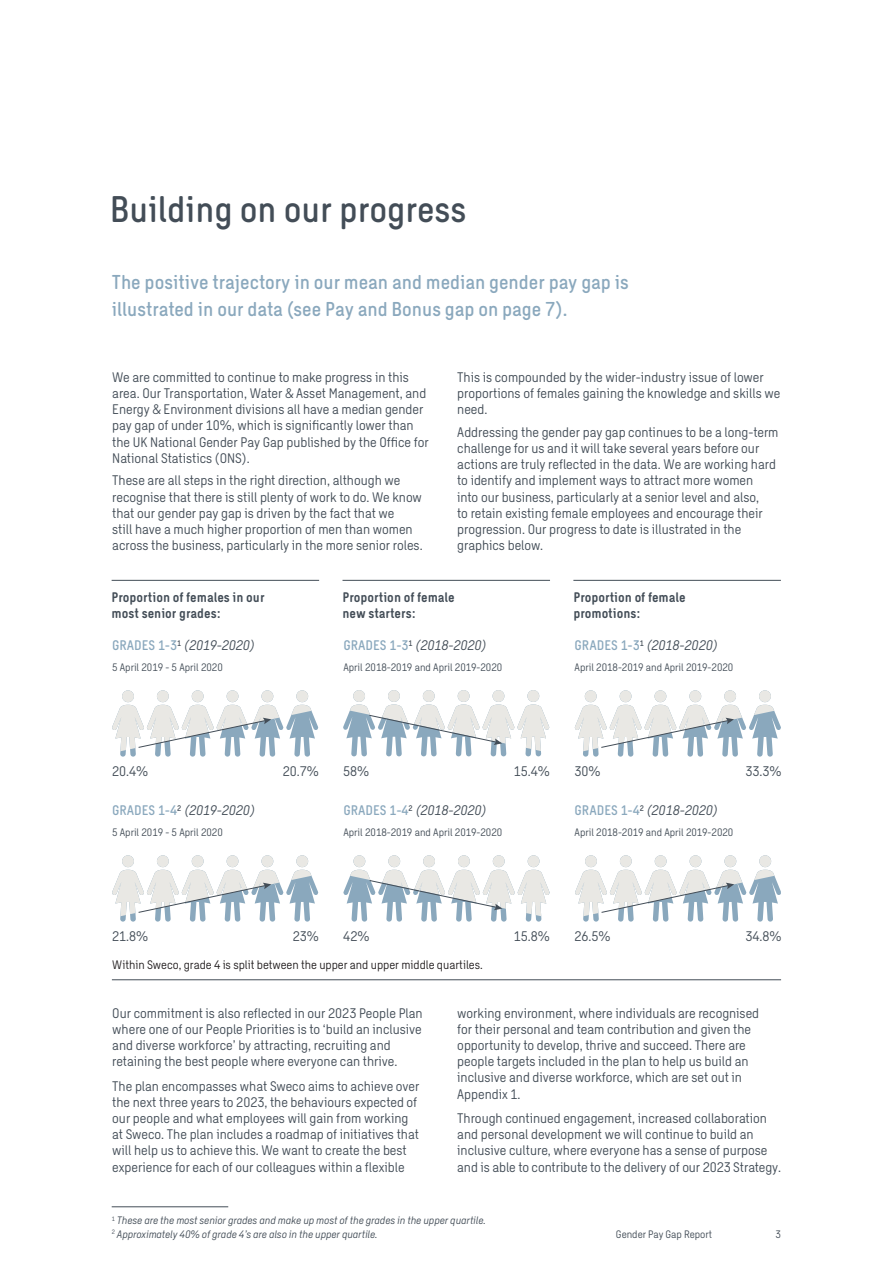
<style>
.page{position:relative;width:893px;height:1263px;background:#fff}
.page>*{position:absolute;margin:0;border:0;box-sizing:border-box;transform-origin:0 0}
.Heading_Intro_24_28{font:500 36px "Sweco Sans";color:#434d57}
.Intro_Quote_13_18{font:500 19.5px/27px "Sweco Sans";color:#8aa8bd}
.Body_text_9_10_8{font:13.5px/16.2px "Sweco Sans";color:#434d57}
.t1{font:italic 13.5px "Sweco Sans";color:#434d57}
.Sweco_graph_heading{font:700 13.5px/16.2px "Sweco Sans";color:#434d57}
.Body_text_9_10_8-2{font:12px "Sweco Sans";color:#231f20}
.Pagina_text_7_9{font:10.5px "Sweco Sans";color:#434d57}
.Body_text_9_10_8-3{font:italic 10.5px "Sweco Sans";color:#434d57}
.Pagina_7_9{font:10.5px "Sweco Sans";color:#434d57}
.s1{font-weight:500;font-style:normal;color:#8aa8bd}
</style>
<div class="page">
<hr style="left:112px;top:1206px;width:116px;height:1px;background:#434d57">
<svg style="left:122px;top:690px;width:196px;height:67px"></svg>
<svg style="left:585px;top:690px;width:196px;height:67px"></svg>
<svg style="left:122px;top:855px;width:196px;height:66px"></svg>
<svg style="left:585px;top:855px;width:196px;height:66px"></svg>
<svg style="left:353px;top:855px;width:197px;height:66px"></svg>
<svg style="left:353px;top:690px;width:196px;height:66px"></svg>
<hr style="left:112px;top:580px;width:207px;height:1px;background:#434d57">
<hr style="left:342px;top:580px;width:208px;height:1px;background:#434d57">
<hr style="left:573px;top:580px;width:208px;height:1px;background:#434d57">
<hr style="left:112px;top:979px;width:669px;height:1px;background:#434d57">
<p class="Heading_Intro_24_28" style="left:110px;top:188px;width:358px">Building on our progress</p>
<p class="Intro_Quote_13_18" style="left:112px;top:268px;width:518px">The positive trajectory in our mean and median gender pay gap is illustrated in our data (see Pay and Bonus gap on page 7).</p>
<p class="Body_text_9_10_8" style="left:112px;top:369px;width:318px">We are committed to continue to make progress in this area. Our Transportation, Water &amp; Asset Management, and Energy &amp; Environment divisions all have a median gender pay gap of under 10%, which is significantly lower than the UK National Gender Pay Gap published by the Office for National Statistics (ONS).</p>
<p class="Body_text_9_10_8" style="left:112px;top:472px;width:312px">These are all steps in the right direction, although we recognise that there is still plenty of work to do. We know that our gender pay gap is driven by the fact that we<br>still have a much higher proportion of men than women across the business, particularly in the more senior roles.</p>
<p class="Body_text_9_10_8" style="left:457px;top:369px;width:325px">This is compounded by the wider-industry issue of lower proportions of females gaining the knowledge and skills we need.</p>
<p class="Body_text_9_10_8" style="left:457px;top:424px;width:323px">Addressing the gender pay gap continues to be a long-term challenge for us and it will take several years before our actions are truly reflected in the data. We are working hard to identify and implement ways to attract more women<br>into our business, particularly at a senior level and also,<br>to retain existing female employees and encourage their progression. Our progress to date is illustrated in the graphics below.</p>
<p class="Sweco_graph_heading" style="left:112px;top:589px;width:154px">Proportion of females in our most senior grades:</p>
<p class="Sweco_graph_heading" style="left:342px;top:589px;width:114px">Proportion of female new starters:</p>
<p class="Sweco_graph_heading" style="left:573px;top:589px;width:114px">Proportion of female promotions:</p>
<p class="t1" style="left:112px;top:638px;width:144px"><span class="s1">GRADES 1-3</span><sup>1</sup> (2019-2020)</p>
<p class="Pagina_text_7_9" style="left:112px;top:661px;width:112px">5 April 2019 - 5 April 2020</p>
<p class="t1" style="left:343px;top:638px;width:144px"><span class="s1">GRADES 1-3</span><sup>1</sup> (2018-2020)</p>
<p class="Pagina_text_7_9" style="left:343px;top:661px;width:160px">April 2018-2019 and April 2019-2020</p>
<p class="t1" style="left:575px;top:638px;width:144px"><span class="s1">GRADES 1-3</span><sup>1</sup> (2018-2020)</p>
<p class="Pagina_text_7_9" style="left:575px;top:661px;width:160px">April 2018-2019 and April 2019-2020</p>
<p class="Body_text_9_10_8" style="left:112px;top:763px;width:38px">20.4%</p>
<p class="Body_text_9_10_8" style="left:283px;top:763px;width:38px">20.7%</p>
<p class="Body_text_9_10_8" style="left:343px;top:763px;width:28px">58%</p>
<p class="Body_text_9_10_8" style="left:514px;top:763px;width:38px">15.4%</p>
<p class="Body_text_9_10_8" style="left:575px;top:763px;width:28px">30%</p>
<p class="Body_text_9_10_8" style="left:745px;top:763px;width:38px">33.3%</p>
<p class="t1" style="left:112px;top:803px;width:144px"><span class="s1">GRADES 1-4</span><sup>2</sup> (2019-2020)</p>
<p class="Pagina_text_7_9" style="left:112px;top:826px;width:112px">5 April 2019 - 5 April 2020</p>
<p class="t1" style="left:343px;top:803px;width:144px"><span class="s1">GRADES 1-4</span><sup>2</sup> (2018-2020)</p>
<p class="Pagina_text_7_9" style="left:343px;top:826px;width:160px">April 2018-2019 and April 2019-2020</p>
<p class="t1" style="left:575px;top:803px;width:144px"><span class="s1">GRADES 1-4</span><sup>2</sup> (2018-2020)</p>
<p class="Pagina_text_7_9" style="left:575px;top:826px;width:160px">April 2018-2019 and April 2019-2020</p>
<p class="Body_text_9_10_8" style="left:112px;top:928px;width:38px">21.8%</p>
<p class="Body_text_9_10_8" style="left:293px;top:928px;width:28px">23%</p>
<p class="Body_text_9_10_8" style="left:343px;top:928px;width:28px">42%</p>
<p class="Body_text_9_10_8" style="left:514px;top:928px;width:38px">15.8%</p>
<p class="Body_text_9_10_8" style="left:575px;top:928px;width:38px">26.5%</p>
<p class="Body_text_9_10_8" style="left:745px;top:928px;width:38px">34.8%</p>
<p class="Body_text_9_10_8-2" style="left:112px;top:958px;width:372px">Within Sweco, grade 4 is split between the upper and upper middle quartiles.</p>
<p class="Body_text_9_10_8" style="left:112px;top:1005px;width:312px">Our commitment is also reflected in our 2023 People Plan where one of our People Priorities is to ‘build an inclusive and diverse workforce’ by attracting, recruiting and retaining the best people where everyone can thrive.</p>
<p class="Body_text_9_10_8" style="left:112px;top:1078px;width:309px">The plan encompasses what Sweco aims to achieve over the next three years to 2023, the behaviours expected of our people and what employees will gain from working at Sweco. The plan includes a roadmap of initiatives that will help us to achieve this. We want to create the best experience for each of our colleagues within a flexible</p>
<p class="Body_text_9_10_8" style="left:457px;top:1005px;width:303px">working environment, where individuals are recognised for their personal and team contribution and given the opportunity to develop, thrive and succeed. There are people targets included in the plan to help us build an inclusive and diverse workforce, which are set out in Appendix 1.</p>
<p class="Body_text_9_10_8" style="left:457px;top:1110px;width:325px">Through continued engagement, increased collaboration and personal development we will continue to build an inclusive culture, where everyone has a sense of purpose and is able to contribute to the delivery of our 2023 Strategy.</p>
<p class="Body_text_9_10_8-3" style="left:112px;top:1214px;width:376px"><sup>1</sup> These are the most senior grades and make up most of the grades in the upper quartile.</p>
<p class="Body_text_9_10_8-3" style="left:112px;top:1228px;width:267px"><sup>2</sup> Approximately 40% of grade 4’s are also in the upper quartile.</p>
<p class="Pagina_text_7_9" style="left:616px;top:1228px;width:98px">Gender Pay Gap Report</p>
<p class="Pagina_7_9" style="left:776px;top:1228px;width:7px">3</p>
</div>
